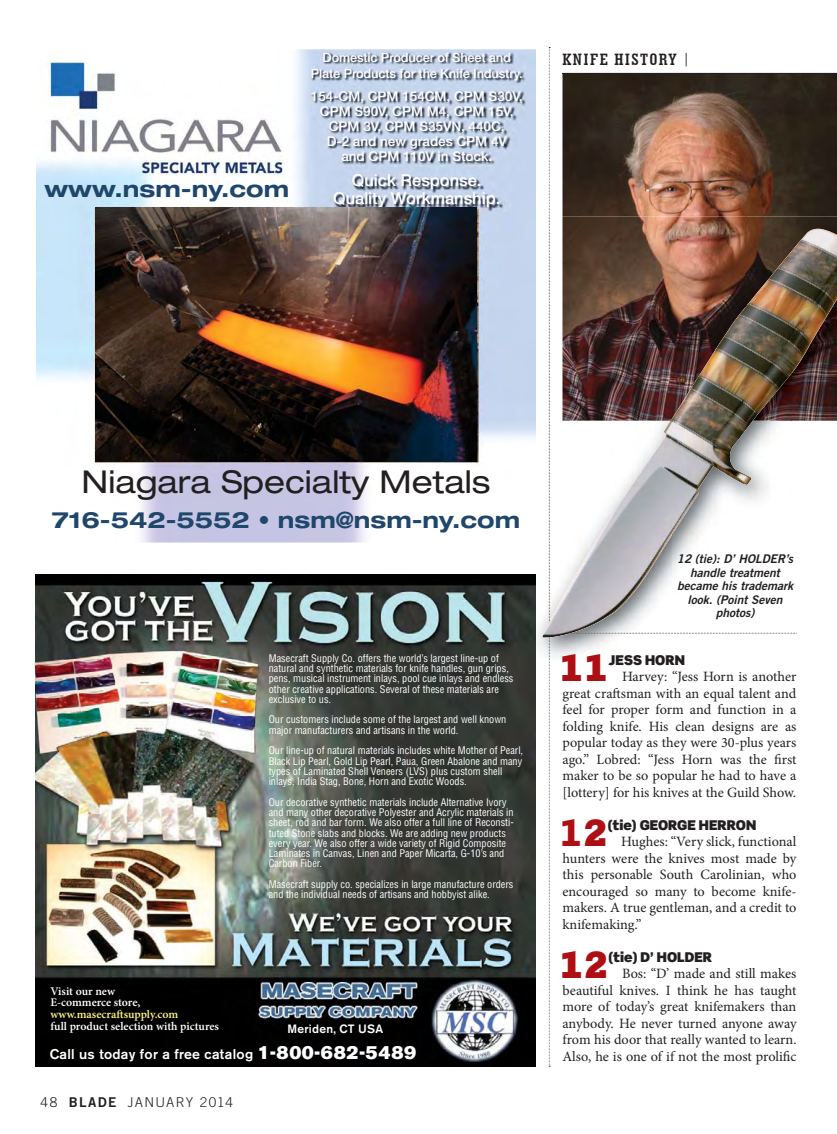
<style>
.page{position:relative;width:837px;height:1134px;background:#fff}
.page>*{position:absolute;margin:0;border:0;box-sizing:border-box;transform-origin:0 0}
.t1{font:900 36.45px "Scene Std";color:#ad0f14}
.t2{font:900 36.45px "Scene Std";color:#ad0f14}
.t3{font:expanded 31.5px "Helvetica Neue";color:#231f20}
.t4{font:700 expanded 22.5px "Helvetica Neue";color:#1f466b}
.t5{font:500 16.5px/18px "Helvetica Neue";color:#fff;text-align:center}
.t6{font:700 condensed 16.5px "Geometric Slab 703 BT";letter-spacing:.1em;color:#231f20}
.t7{font:14.25px/16.5px "Minion Pro";color:#231f20;text-align:justify}
.t8{font:500 14.1px "Akzidenz Grotesk BE";letter-spacing:.02em;color:#fff}
.t9{font:500 13.5px/15px "Helvetica Neue";color:#fff;text-align:center}
.t10{font:900 13.5px "Scene Std";color:#231f20}
.t11{font:300 13.5px "Trade Gothic LT Std";letter-spacing:.085em;color:#231f20}
.t12{font:500 12.75px/16.5px "Helvetica Neue";letter-spacing:-.01em;color:#fff;text-align:center}
.t13{font:12px/13.5px "Trade Gothic LT Std Bd 2 Obl";color:#231f20;text-align:center}
.t14{font:500 12px "Akzidenz Grotesk BE";letter-spacing:.02em;color:#fff}
.t15{font:600 11.7px/11.7px "Minion Pro";color:#fff}
.t16{font:600 11.7px "Minion Pro";color:#fff680}
.t17{font:condensed 10.2px/10.2px "Helvetica LT Std";color:#fff}
.s1{font-family:"Akzidenz Grotesk BE";font-weight:400;font-stretch:expanded;font-size:13.5px}
.s2{font-family:"Akzidenz Grotesk BE Super";font-weight:400;font-size:18.75px}
.s3{font-family:"Trade Gothic LT Std Bd 2";font-weight:400}
.s4{font-style:inherit}
</style>
<div class="page">
<img style="left:562px;top:74px;width:275px;height:143px">
<svg style="left:549px;top:47px;width:1px;height:1020px"></svg>
<hr style="left:562px;top:73px;width:275px;height:1px;background:#231f20">
<img style="left:537px;top:217px;width:41px;height:443px">
<img style="left:562px;top:217px;width:184px;height:12px">
<img style="left:746px;top:217px;width:91px;height:12px">
<img style="left:549px;top:638px;width:1px;height:23px">
<img style="left:542px;top:229px;width:295px;height:409px">
<img style="left:36px;top:49px;width:500px;height:494px">
<img style="left:311px;top:52px;width:215px;height:160px">
<img style="left:96px;top:208px;width:381px;height:254px">
<img style="left:35px;top:574px;width:501px;height:492px">
<h3 class="t4" style="left:45px;top:181px;width:246px">www.nsm-ny.com</h3>
<p class="t12" style="left:311px;top:50px;width:213px">Domestic Producer of Sheet and<br>Plate Products for the Knife Industry.</p>
<h3 class="t9" style="left:311px;top:90px;width:213px">154-CM, CPM 154CM, CPM S30V,<br>CPM S90V, CPM M4, CPM 15V,<br>CPM 3V, CPM S35VN, 440C,<br>D-2 and new grades CPM 4V<br>and CPM 110V in Stock.</h3>
<h3 class="t5" style="left:333px;top:173px;width:169px">Quick Response.<br>Quality Workmanship.</h3>
<h3 class="t6" style="left:562px;top:50px;width:127px">KNIFE HISTORY <span class="s1">|</span></h3>
<h2 class="t3" style="left:82px;top:470px;width:410px">Niagara Specialty Metals</h2>
<h3 class="t4" style="left:52px;top:511px;width:470px">716-542-5552 • nsm@nsm-ny.com</h3>
<p class="t17" style="left:269px;top:654px;width:246px">Masecraft Supply Co. offers the world’s largest line-up of natural and synthetic materials for knife handles, gun grips, pens, musical instrument inlays, pool cue inlays and endless other creative applications. Several of these materials are exclusive to us.</p>
<p class="t17" style="left:269px;top:715px;width:239px">Our customers include some of the largest and well known major manufacturers and artisans in the world.</p>
<p class="t17" style="left:269px;top:746px;width:256px">Our line-up of natural materials includes white Mother of Pearl, Black Lip Pearl, Gold Lip Pearl, Paua, Green Abalone and many types of Laminated Shell Veneers (LVS) plus custom shell inlays, India Stag, Bone, Horn and Exotic Woods.</p>
<p class="t17" style="left:269px;top:798px;width:247px">Our decorative synthetic materials include Alternative Ivory and many other decorative Polyester and Acrylic materials in sheet, rod and bar form. We also offer a full line of Reconsti&shy;tuted Stone slabs and blocks. We are adding new products every year. We also offer a wide variety of Rigid Composite Laminates in Canvas, Linen and Paper Micarta, G-10’s and Carbon Fiber.</p>
<p class="t17" style="left:269px;top:880px;width:246px">Masecraft supply co. specializes in large manufacture orders and the individual needs of artisans and hobbyist alike.</p>
<p class="t15" style="left:50px;top:985px;width:91px">Visit our new<br>E-commerce store,</p>
<p class="t16" style="left:50px;top:1007px;width:129px">www.masecraftsupply.com</p>
<p class="t15" style="left:50px;top:1020px;width:170px">full product selection with pictures</p>
<h3 class="t8" style="left:50px;top:1049px;width:368px">Call us today for a free catalog <span class="s2">1-800-682-5489</span></h3>
<p class="t14" style="left:287px;top:1024px;width:97px">Meriden, CT USA</p>
<h3 class="t11" style="left:40px;top:1097px;width:194px">48 <span class="s3">BLADE</span> JANUARY 2014</h3>
<p class="t13" style="left:677px;top:553px;width:118px">12 (tie): D’ HOLDER’s handle treatment became his trademark look. (Point Seven photos)</p>
<h1 class="t1" style="left:559px;top:647px;width:51px">11</h1>
<h3 class="t10" style="left:609px;top:652px;width:78px">JESS HORN</h3>
<p class="t7" style="left:562px;top:669px;width:236px;text-indent:60px">Harvey: “Jess Horn is another great craftsman with an equal talent and feel for proper form and function in a folding knife. His clean designs are as popular today as they were 30-plus years ago.” Lobred: “Jess Horn was the first maker to be so popular he had to have a [lottery] for his knives at the Guild Show.</p>
<h1 class="t2" style="left:559px;top:818px;width:50px">1<span class="s4">2</span></h1>
<h3 class="t10" style="left:608px;top:817px;width:150px">(tie) GEORGE HERRON</h3>
<h3 class="t7" style="left:562px;top:834px;width:236px;text-indent:59px">Hughes: “Very slick, functional hunters were the knives most made by this personable South Carolinian, who encouraged so many to become knife&shy;makers. A true gentleman, and a credit to knifemaking.”</h3>
<h1 class="t1" style="left:559px;top:944px;width:51px">12</h1>
<h3 class="t10" style="left:609px;top:949px;width:105px">(tie) D’ HOLDER</h3>
<h3 class="t7" style="left:562px;top:966px;width:236px;text-indent:60px">Bos: “D’ made and still makes beautiful knives. I think he has taught more of today’s great knifemakers than anybody. He never turned anyone away from his door that really wanted to learn.<br>Also, he is one of if not the most prolific</h3>
</div>
